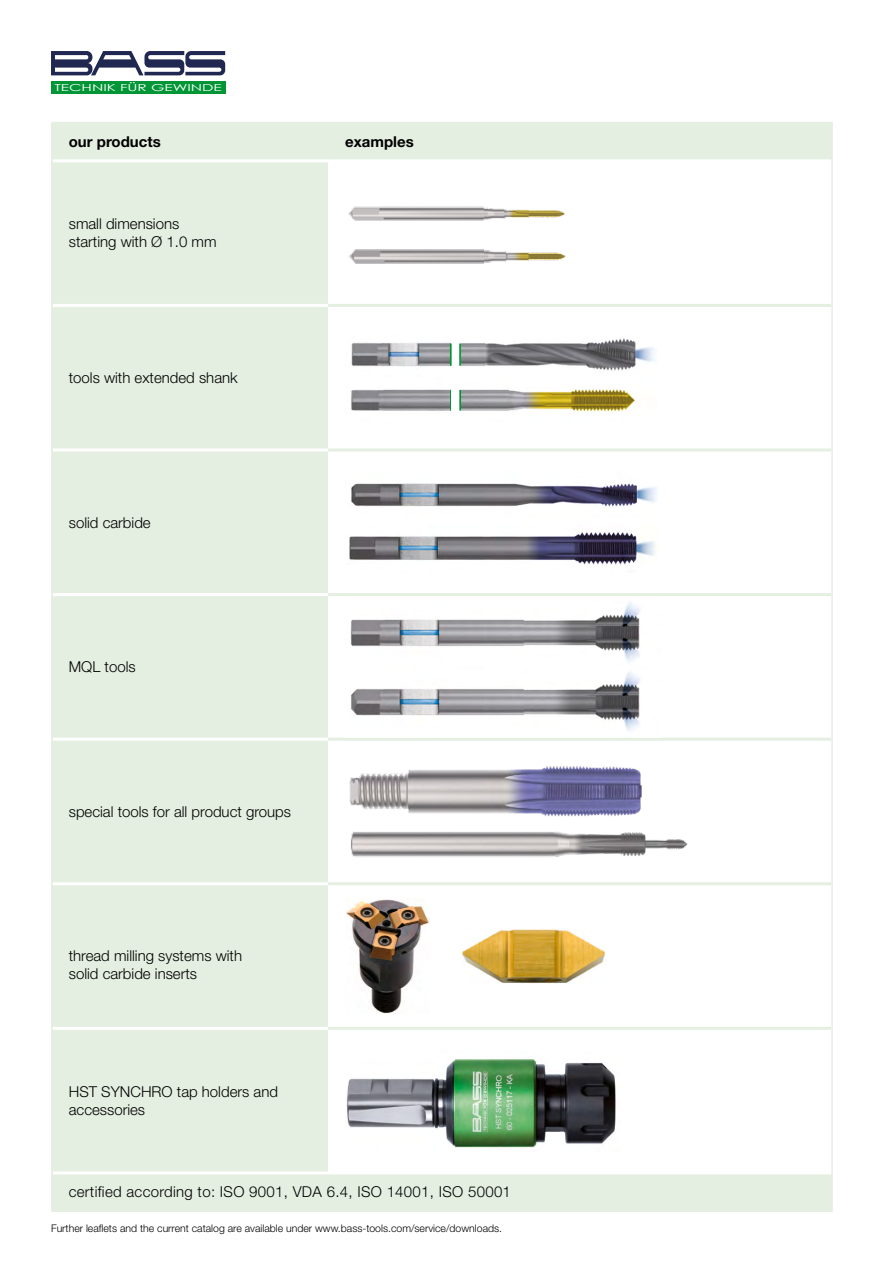
<style>
.page{position:relative;width:893px;height:1263px;background:#fff}
.page>*{position:absolute;margin:0;border:0;box-sizing:border-box;transform-origin:0 0}
.t1{font:300 15px/18px "Helvetica Neue LT Std";color:#000}
.t2{font:300 15px "Helvetica Neue LT Std";letter-spacing:.02em;color:#000}
.t3{font:700 15px "Helvetica Neue LT Std";color:#000}
.t4{font:300 10.5px "Helvetica Neue LT Std";color:#000}
.t5{font:9.6px "Century Gothic";color:#fff;scale:1.58 1}
</style>
<div class="page">
<div style="left:51px;top:81px;width:174px;height:12px;background:#009636"></div>
<svg style="left:51px;top:51px;width:174px;height:24px"></svg>
<div style="left:53px;top:123px;width:778px;height:1087px;background:#e4efe1"></div>
<svg style="left:328px;top:162px;width:503px;height:1009px"></svg>
<hr style="left:53px;top:159px;width:275px;height:3px;background:#fff">
<hr style="left:53px;top:304px;width:275px;height:3px;background:#fff">
<hr style="left:53px;top:448px;width:275px;height:3px;background:#fff">
<hr style="left:53px;top:593px;width:275px;height:3px;background:#fff">
<hr style="left:53px;top:738px;width:275px;height:3px;background:#fff">
<hr style="left:53px;top:882px;width:275px;height:3px;background:#fff">
<hr style="left:53px;top:1027px;width:275px;height:3px;background:#fff">
<hr style="left:328px;top:159px;width:503px;height:3px;background:#fff">
<hr style="left:53px;top:1171px;width:275px;height:3px;background:#fff">
<hr style="left:328px;top:1171px;width:503px;height:3px;background:#fff">
<hr style="left:328px;top:304px;width:503px;height:3px;background:#e4efe1">
<hr style="left:328px;top:448px;width:503px;height:3px;background:#e4efe1">
<hr style="left:328px;top:593px;width:503px;height:3px;background:#e4efe1">
<hr style="left:328px;top:738px;width:503px;height:3px;background:#e4efe1">
<hr style="left:328px;top:882px;width:503px;height:3px;background:#e4efe1">
<hr style="left:328px;top:1027px;width:503px;height:3px;background:#e4efe1">
<hr style="left:51px;top:122px;width:277px;height:1px;background:#e4efe1">
<hr style="left:51px;top:123px;width:2px;height:38px;background:#e4efe1">
<hr style="left:328px;top:122px;width:505px;height:1px;background:#e4efe1">
<hr style="left:831px;top:123px;width:2px;height:38px;background:#e4efe1">
<hr style="left:51px;top:161px;width:2px;height:144px;background:#e4efe1">
<hr style="left:831px;top:161px;width:2px;height:144px;background:#e4efe1">
<hr style="left:51px;top:305px;width:2px;height:145px;background:#e4efe1">
<hr style="left:831px;top:305px;width:2px;height:145px;background:#e4efe1">
<hr style="left:51px;top:450px;width:2px;height:145px;background:#e4efe1">
<hr style="left:831px;top:450px;width:2px;height:145px;background:#e4efe1">
<hr style="left:51px;top:595px;width:2px;height:144px;background:#e4efe1">
<hr style="left:831px;top:595px;width:2px;height:144px;background:#e4efe1">
<hr style="left:51px;top:739px;width:2px;height:145px;background:#e4efe1">
<hr style="left:831px;top:739px;width:2px;height:145px;background:#e4efe1">
<hr style="left:51px;top:884px;width:2px;height:144px;background:#e4efe1">
<hr style="left:831px;top:884px;width:2px;height:144px;background:#e4efe1">
<hr style="left:51px;top:1028px;width:2px;height:145px;background:#e4efe1">
<hr style="left:831px;top:1028px;width:2px;height:145px;background:#e4efe1">
<hr style="left:51px;top:1173px;width:2px;height:37px;background:#e4efe1">
<hr style="left:831px;top:1173px;width:2px;height:37px;background:#e4efe1">
<hr style="left:51px;top:1210px;width:277px;height:2px;background:#e4efe1">
<hr style="left:328px;top:1210px;width:505px;height:2px;background:#e4efe1">
<img style="left:347px;top:200px;width:220px;height:28px">
<img style="left:345px;top:247px;width:225px;height:20px">
<img style="left:345px;top:332px;width:311px;height:91px">
<hr style="left:450px;top:390px;width:2px;height:21px;background:#009636">
<div style="left:451px;top:379px;width:9px;height:40px;background:#fff"></div>
<hr style="left:459px;top:390px;width:2px;height:21px;background:#009636">
<div style="left:451px;top:333px;width:9px;height:40px;background:#fff"></div>
<hr style="left:450px;top:343px;width:2px;height:23px;background:#009636">
<hr style="left:459px;top:343px;width:2px;height:23px;background:#009636">
<img style="left:345px;top:472px;width:314px;height:45px">
<img style="left:345px;top:525px;width:314px;height:48px">
<img style="left:345px;top:596px;width:315px;height:141px">
<img style="left:345px;top:763px;width:299px;height:57px">
<img style="left:345px;top:826px;width:346px;height:34px">
<img style="left:345px;top:898px;width:84px;height:116px">
<img style="left:461px;top:928px;width:145px;height:56px">
<img style="left:345px;top:1049px;width:291px;height:103px">
<p class="t5" style="left:54px;top:81px;width:107px">TECHNIK FÜR GEWINDE</p>
<p class="t3" style="left:69px;top:132px;width:93px">our products</p>
<p class="t3" style="left:345px;top:132px;width:70px">examples</p>
<p class="t1" style="left:69px;top:215px;width:149px">small dimensions starting with Ø 1.0 mm</p>
<p class="t1" style="left:69px;top:368px;width:170px">tools with extended shank</p>
<p class="t1" style="left:69px;top:513px;width:83px">solid carbide</p>
<p class="t1" style="left:69px;top:658px;width:68px">MQL tools</p>
<p class="t1" style="left:69px;top:802px;width:224px">special tools for all product groups</p>
<p class="t1" style="left:69px;top:947px;width:175px">thread milling systems with solid carbide inserts</p>
<p class="t1" style="left:69px;top:1082px;width:211px">HST SYNCHRO tap holders and accessories</p>
<p class="t2" style="left:69px;top:1183px;width:444px">certified according to: ISO 9001, VDA 6.4, ISO 14001, ISO 50001</p>
<p class="t4" style="left:51px;top:1221px;width:453px">Further leaflets and the current catalog are available under www.bass-tools.com/service/downloads.</p>
</div>
